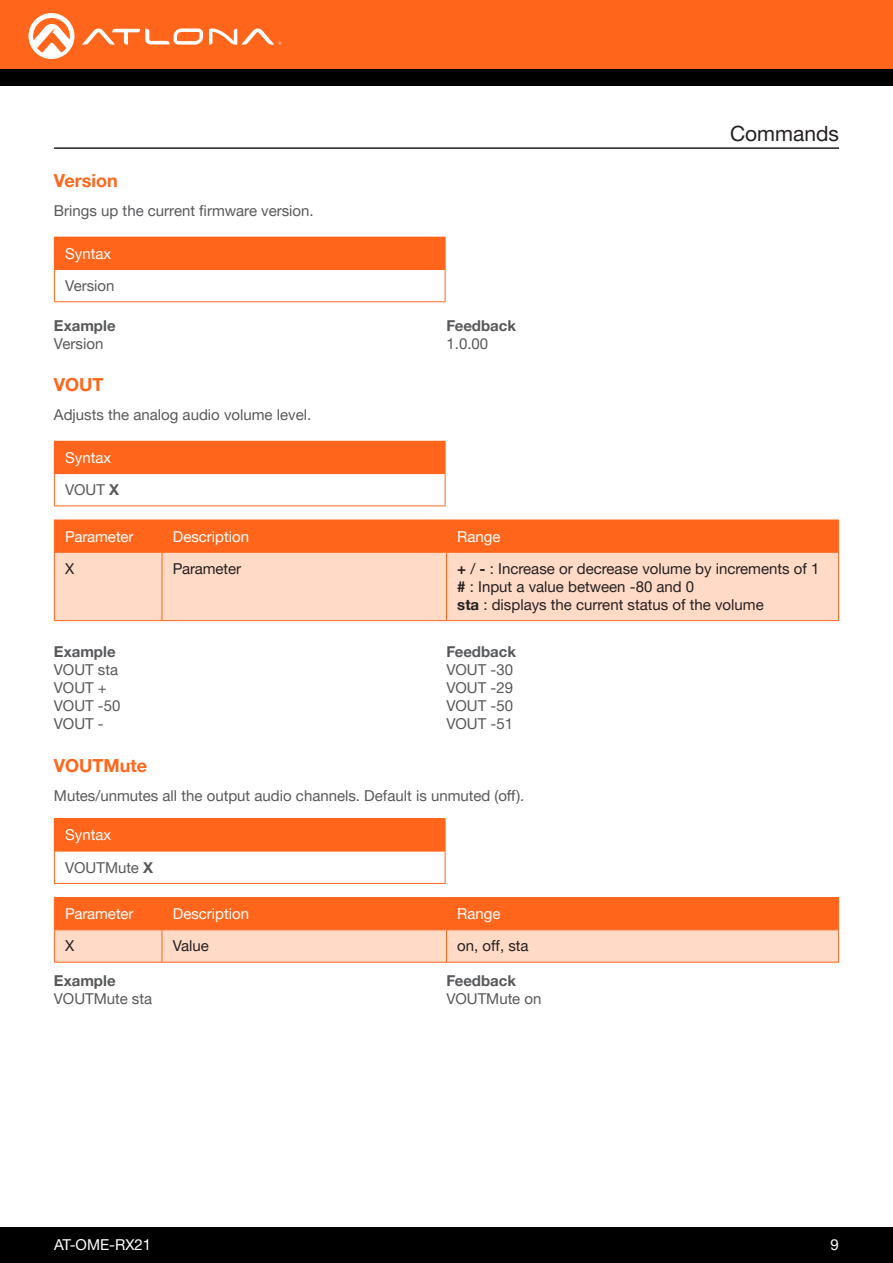
<style>
.page{position:relative;width:893px;height:1263px;background:#fff}
.page>*{position:absolute;margin:0;border:0;box-sizing:border-box;transform-origin:0 0}
.Non_TOC_Section_Head{font:21px "Helvetica Neue LTW1 G";color:#231f20}
.Command{font:700 18px "Helvetica Neue LTW1 G";color:#ff661c}
.Numbered_Steps{font:15px "Helvetica Neue LTW1 G";color:#57585a}
.t1{font:15px "Helvetica Neue LTW1 G";color:#231f20}
.t2{font:15px "Helvetica Neue LTW1 G";color:#fff}
.General_Text{font:15px "Helvetica Neue LTW1 G";color:#57585a}
.Numbered_Steps-2{font:700 15px "Helvetica Neue LTW1 G";color:#57585a}
.General_Text-2{font:700 15px "Helvetica Neue LTW1 G";color:#57585a}
.s1{font-weight:700}
</style>
<div class="page">
<div style="left:0;top:1227px;width:893px;height:36px;background:#000"></div>
<div style="left:0;top:0;width:893px;height:69px;background:#ff661c"></div>
<div style="left:0;top:69px;width:893px;height:16px;background:#000"></div>
<svg style="left:82px;top:29px;width:121px;height:16px"></svg>
<svg style="left:209px;top:28px;width:72px;height:17px"></svg>
<svg style="left:29px;top:13px;width:45px;height:46px"></svg>
<hr style="left:54px;top:147px;width:785px;height:2px;background:#231f20">
<div style="left:54px;top:819px;width:391px;height:32px;background:#ff661c"></div>
<hr style="left:54px;top:818px;width:392px;height:1px;background:#ff661c">
<hr style="left:445px;top:819px;width:1px;height:32px;background:#ff661c">
<hr style="left:54px;top:851px;width:1px;height:32px;background:#ff661c">
<hr style="left:55px;top:851px;width:390px;height:1px;background:#ff661c">
<hr style="left:445px;top:851px;width:1px;height:32px;background:#ff661c">
<hr style="left:54px;top:883px;width:392px;height:1px;background:#ff661c">
<svg style="left:55px;top:898px;width:783px;height:64px;background:#ff9f70"></svg>
<hr style="left:54px;top:898px;width:1px;height:31px;background:#ff661c">
<hr style="left:54px;top:897px;width:108px;height:1px;background:#ff661c">
<hr style="left:162px;top:897px;width:284px;height:1px;background:#ff661c">
<hr style="left:446px;top:897px;width:393px;height:1px;background:#ff661c">
<hr style="left:162px;top:898px;width:1px;height:31px;background:#ff661c">
<hr style="left:446px;top:898px;width:1px;height:31px;background:#ff661c">
<hr style="left:838px;top:898px;width:1px;height:31px;background:#ff661c">
<hr style="left:54px;top:930px;width:1px;height:32px;background:#ff661c">
<hr style="left:54px;top:929px;width:108px;height:1px;background:#ff661c">
<hr style="left:162px;top:929px;width:284px;height:1px;background:#ff661c">
<hr style="left:446px;top:929px;width:393px;height:1px;background:#ff661c">
<hr style="left:162px;top:930px;width:1px;height:32px;background:#ff661c">
<hr style="left:446px;top:930px;width:1px;height:32px;background:#ff661c">
<hr style="left:838px;top:930px;width:1px;height:32px;background:#ff661c">
<hr style="left:54px;top:962px;width:108px;height:1px;background:#ff661c">
<hr style="left:162px;top:962px;width:284px;height:1px;background:#ff661c">
<hr style="left:446px;top:962px;width:393px;height:1px;background:#ff661c">
<div style="left:54px;top:441px;width:391px;height:33px;background:#ff661c"></div>
<hr style="left:54px;top:441px;width:392px;height:1px;background:#ff661c">
<hr style="left:445px;top:442px;width:1px;height:32px;background:#ff661c">
<hr style="left:54px;top:474px;width:1px;height:31px;background:#ff661c">
<hr style="left:445px;top:474px;width:1px;height:31px;background:#ff661c">
<hr style="left:54px;top:505px;width:392px;height:1px;background:#ff661c">
<div style="left:55px;top:521px;width:783px;height:31px;background:#ff661c"></div>
<div style="left:55px;top:553px;width:783px;height:67px;background:#ffdac6"></div>
<hr style="left:54px;top:520px;width:1px;height:32px;background:#ff661c">
<hr style="left:54px;top:520px;width:108px;height:1px;background:#ff661c">
<hr style="left:162px;top:520px;width:284px;height:1px;background:#ff661c">
<hr style="left:446px;top:520px;width:393px;height:1px;background:#ff661c">
<hr style="left:162px;top:520px;width:1px;height:32px;background:#ff661c">
<hr style="left:446px;top:520px;width:1px;height:32px;background:#ff661c">
<hr style="left:838px;top:520px;width:1px;height:32px;background:#ff661c">
<hr style="left:54px;top:553px;width:1px;height:67px;background:#ff661c">
<hr style="left:54px;top:552px;width:108px;height:1px;background:#ff661c">
<hr style="left:162px;top:552px;width:284px;height:1px;background:#ff661c">
<hr style="left:446px;top:552px;width:393px;height:1px;background:#ff661c">
<hr style="left:162px;top:553px;width:1px;height:67px;background:#ff661c">
<hr style="left:446px;top:553px;width:1px;height:67px;background:#ff661c">
<hr style="left:838px;top:553px;width:1px;height:67px;background:#ff661c">
<hr style="left:54px;top:620px;width:108px;height:1px;background:#ff661c">
<hr style="left:162px;top:620px;width:284px;height:1px;background:#ff661c">
<hr style="left:446px;top:620px;width:393px;height:1px;background:#ff661c">
<div style="left:54px;top:237px;width:391px;height:32px;background:#ff661c"></div>
<hr style="left:445px;top:237px;width:1px;height:32px;background:#ff661c">
<hr style="left:54px;top:269px;width:1px;height:32px;background:#ff661c">
<hr style="left:55px;top:269px;width:390px;height:1px;background:#ff661c">
<hr style="left:445px;top:269px;width:1px;height:32px;background:#ff661c">
<hr style="left:54px;top:301px;width:391px;height:1px;background:#ff661c">
<p class="Command" style="left:54px;top:170px;width:65px">Version</p>
<p class="General_Text" style="left:54px;top:201px;width:261px">Brings up the current firmware version.</p>
<p class="t2" style="left:65px;top:244px;width:48px">Syntax</p>
<p class="Numbered_Steps" style="left:65px;top:276px;width:51px">Version</p>
<p class="General_Text-2" style="left:54px;top:317px;width:63px">Example</p>
<p class="General_Text" style="left:54px;top:335px;width:51px">Version</p>
<p class="Command" style="left:54px;top:373px;width:51px">VOUT</p>
<p class="Numbered_Steps" style="left:54px;top:405px;width:259px">Adjusts the analog audio volume level.</p>
<p class="General_Text-2" style="left:446px;top:317px;width:71px">Feedback</p>
<p class="General_Text" style="left:446px;top:335px;width:43px">1.0.00</p>
<p class="Non_TOC_Section_Head" style="left:730px;top:120px;width:110px">Commands</p>
<p class="t2" style="left:65px;top:448px;width:48px">Syntax</p>
<p class="Numbered_Steps" style="left:65px;top:480px;width:55px">VOUT <span class="s1">X</span></p>
<p class="t2" style="left:65px;top:527px;width:70px">Parameter</p>
<p class="t2" style="left:173px;top:527px;width:78px">Description</p>
<p class="t2" style="left:457px;top:527px;width:45px">Range</p>
<p class="t1" style="left:65px;top:559px;width:11px">X</p>
<p class="t1" style="left:173px;top:559px;width:70px">Parameter</p>
<p class="t1" style="left:457px;top:559px;width:364px"><span class="s1">+</span> / <span class="s1">-</span> : Increase or decrease volume by increments of 1</p>
<p class="t1" style="left:457px;top:577px;width:239px"><span class="s1">#</span> : Input a value between -80 and 0</p>
<p class="t1" style="left:457px;top:595px;width:308px"><span class="s1">sta</span> : displays the current status of the volume</p>
<p class="Numbered_Steps-2" style="left:54px;top:642px;width:63px">Example</p>
<p class="Numbered_Steps" style="left:54px;top:660px;width:66px">VOUT sta</p>
<p class="Numbered_Steps" style="left:54px;top:678px;width:54px">VOUT +</p>
<p class="Numbered_Steps" style="left:54px;top:696px;width:68px">VOUT -50</p>
<p class="Numbered_Steps" style="left:54px;top:714px;width:51px">VOUT -</p>
<p class="Numbered_Steps-2" style="left:446px;top:642px;width:71px">Feedback</p>
<p class="Numbered_Steps" style="left:446px;top:660px;width:68px">VOUT -30</p>
<p class="Numbered_Steps" style="left:446px;top:678px;width:68px">VOUT -29</p>
<p class="Numbered_Steps" style="left:446px;top:696px;width:68px">VOUT -50</p>
<p class="Numbered_Steps" style="left:446px;top:714px;width:68px">VOUT -51</p>
<p class="Command" style="left:54px;top:754px;width:95px">VOUTMute</p>
<p class="Numbered_Steps" style="left:54px;top:786px;width:472px">Mutes/unmutes all the output audio channels. Default is unmuted (off).</p>
<p class="t2" style="left:65px;top:826px;width:48px">Syntax</p>
<p class="Numbered_Steps" style="left:65px;top:858px;width:90px">VOUTMute <span class="s1">X</span></p>
<p class="t2" style="left:65px;top:904px;width:70px">Parameter</p>
<p class="t2" style="left:173px;top:904px;width:78px">Description</p>
<p class="t2" style="left:457px;top:904px;width:45px">Range</p>
<p class="t1" style="left:65px;top:937px;width:11px">X</p>
<p class="t1" style="left:173px;top:937px;width:38px">Value</p>
<p class="t1" style="left:457px;top:937px;width:73px">on, off, sta</p>
<p class="Numbered_Steps-2" style="left:54px;top:971px;width:63px">Example</p>
<p class="Numbered_Steps" style="left:54px;top:989px;width:100px">VOUTMute sta</p>
<p class="Numbered_Steps-2" style="left:446px;top:971px;width:71px">Feedback</p>
<p class="Numbered_Steps" style="left:446px;top:989px;width:96px">VOUTMute on</p>
<p class="t2" style="left:54px;top:1235px;width:99px">AT-OME-RX21</p>
<p class="t2" style="left:831px;top:1235px;width:10px">9</p>
</div>
